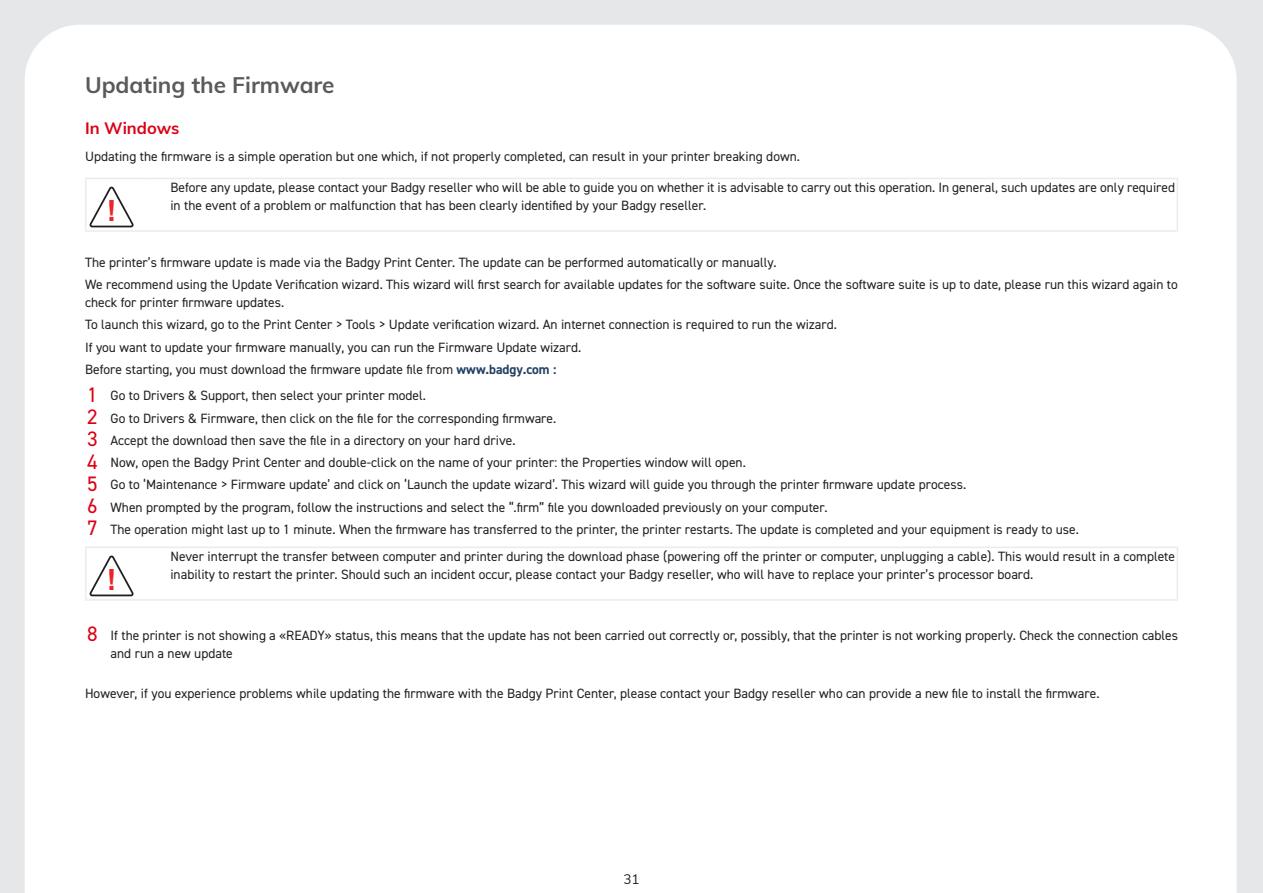
<style>
.page{position:relative;width:1263px;height:893px;background:#e6e7e9}
.page>*{position:absolute;margin:0;border:0;box-sizing:border-box;transform-origin:0 0}
.t1{font:700 29.25px "Arial";color:#ee2228}
.Heading_3_2021{font:700 22.5px "Muli";color:#5a5a5a}
.Heading_4_2021{font:700 16.5px "Muli";color:#dc0014}
.Boxed_Body_2021{font:13.5px/18px "DIN2014";color:#231f20}
.Body_2021{font:13.5px/18px "DIN2014";color:#231f20}
.t2{font:13.5px "Muli";color:#231f20}
.s1{font-weight:700;color:#234164}
.s2{font-size:21px;color:#dc0014}
</style>
<div class="page">
<div style="left:25px;top:25px;width:1211px;height:868px;background:#fff"></div>
<hr style="left:85px;top:178px;width:66px;height:1px;background:#ebebeb">
<hr style="left:85px;top:179px;width:2px;height:51px;background:#ebebeb">
<hr style="left:151px;top:178px;width:1027px;height:1px;background:#ebebeb">
<hr style="left:1177px;top:179px;width:1px;height:51px;background:#ebebeb">
<hr style="left:85px;top:230px;width:66px;height:2px;background:#ebebeb">
<hr style="left:151px;top:230px;width:1027px;height:2px;background:#ebebeb">
<svg style="left:88px;top:185px;width:46px;height:44px;background:#e5e4e5"></svg>
<hr style="left:85px;top:547px;width:66px;height:1px;background:#ebebeb">
<hr style="left:85px;top:548px;width:2px;height:51px;background:#ebebeb">
<hr style="left:151px;top:547px;width:1027px;height:1px;background:#ebebeb">
<hr style="left:1177px;top:548px;width:1px;height:51px;background:#ebebeb">
<hr style="left:85px;top:599px;width:66px;height:2px;background:#ebebeb">
<hr style="left:151px;top:599px;width:1027px;height:2px;background:#ebebeb">
<svg style="left:88px;top:554px;width:46px;height:44px;background:#e5e4e5"></svg>
<p class="Heading_3_2021" style="left:85px;top:69px;width:251px">Updating the Firmware</p>
<p class="Heading_4_2021" style="left:85px;top:116px;width:96px">In Windows</p>
<p class="Body_2021" style="left:85px;top:147px;width:716px">Updating the firmware is a simple operation but one which, if not properly completed, can result in your printer breaking down.</p>
<p class="t1" style="left:107px;top:190px;width:11px">!</p>
<p class="Boxed_Body_2021" style="left:170px;top:178px;width:1006px">Before any update, please contact your Badgy reseller who will be able to guide you on whether it is advisable to carry out this operation. In general, such updates are only required in the event of a problem or malfunction that has been clearly identified by your Badgy reseller.</p>
<p class="Body_2021" style="left:85px;top:253px;width:693px">The printer’s firmware update is made via the Badgy Print Center. The update can be performed automatically or manually.</p>
<p class="Body_2021" style="left:85px;top:275px;width:1094px">We recommend using the Update Verification wizard. This wizard will first search for available updates for the software suite. Once the software suite is up to date, please run this wizard again to check for printer firmware updates.</p>
<p class="Body_2021" style="left:85px;top:315px;width:753px">To launch this wizard, go to the Print Center &gt; Tools &gt; Update verification wizard. An internet connection is required to run the wizard.</p>
<p class="Body_2021" style="left:85px;top:338px;width:498px">If you want to update your firmware manually, you can run the Firmware Update wizard.</p>
<p class="Body_2021" style="left:85px;top:360px;width:473px">Before starting, you must download the firmware update file from <span class="s1">www.badgy.com :</span></p>
<p class="Boxed_Body_2021" style="left:87px;top:386px;width:340px"><span class="s2">1</span> Go to Drivers &amp; Support, then select your printer model.</p>
<p class="Boxed_Body_2021" style="left:87px;top:409px;width:471px"><span class="s2">2</span> Go to Drivers &amp; Firmware, then click on the file for the corresponding firmware.</p>
<p class="Boxed_Body_2021" style="left:87px;top:431px;width:430px"><span class="s2">3</span> Accept the download then save the file in a directory on your hard drive.</p>
<p class="Boxed_Body_2021" style="left:87px;top:453px;width:660px"><span class="s2">4</span> Now, open the Badgy Print Center and double-click on the name of your printer: the Properties window will open.</p>
<p class="Boxed_Body_2021" style="left:87px;top:475px;width:880px"><span class="s2">5</span> Go to ‘Maintenance &gt; Firmware update’ and click on ‘Launch the update wizard’. This wizard will guide you through the printer firmware update process.</p>
<p class="Boxed_Body_2021" style="left:87px;top:498px;width:742px"><span class="s2">6</span> When prompted by the program, follow the instructions and select the “.firm” file you downloaded previously on your computer.</p>
<p class="Boxed_Body_2021" style="left:87px;top:520px;width:993px"><span class="s2">7</span> The operation might last up to 1 minute. When the firmware has transferred to the printer, the printer restarts. The update is completed and your equipment is ready to use.</p>
<p class="t1" style="left:107px;top:559px;width:11px">!</p>
<p class="Boxed_Body_2021" style="left:170px;top:547px;width:1006px">Never interrupt the transfer between computer and printer during the download phase (powering off the printer or computer, unplugging a cable). This would result in a complete inability to restart the printer. Should such an incident occur, please contact your Badgy reseller, who will have to replace your printer’s processor board.</p>
<p class="Boxed_Body_2021" style="left:111px;top:626px;width:1069px;text-indent:-23px"><span class="s2">8</span> If the printer is not showing a «READY» status, this means that the update has not been carried out correctly or, possibly, that the printer is not working properly. Check the connection cables and run a new update</p>
<p class="Body_2021" style="left:85px;top:684px;width:1016px">However, if you experience problems while updating the firmware with the Badgy Print Center, please contact your Badgy reseller who can provide a new file to install the firmware.</p>
<p class="t2" style="left:623px;top:869px;width:18px">31</p>
</div>
